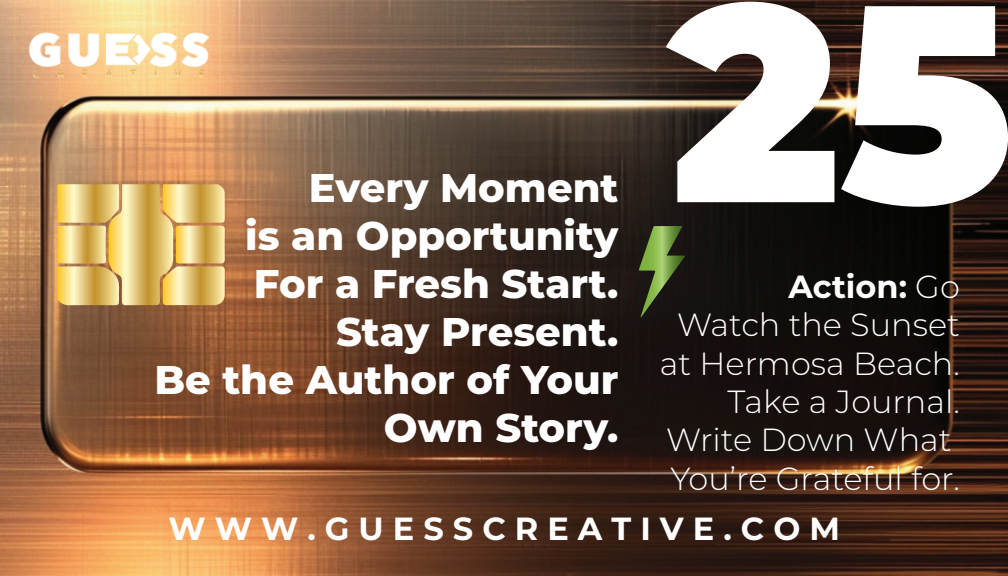
<style>
.page{position:relative;width:1008px;height:576px;background:#fff}
.page>*{position:absolute;margin:0;border:0;box-sizing:border-box;transform-origin:0 0}
.t1{font:900 280px "Montserrat";color:#fff}
.t2{font:800 40px/48px "Montserrat";color:#fff;text-align:right}
.t3{font:300 32px/38.4px "Montserrat";color:#fff;text-align:right}
.t4{font:700 32px "Montserrat";color:#fff}
.s1{font-weight:700}
</style>
<div class="page">
<img style="left:0;top:0;width:1008px;height:576px">
<img style="left:0;top:0;width:240px;height:171px">
<svg style="left:639px;top:226px;width:46px;height:91px;background:#48592d"></svg>
<svg style="left:57px;top:184px;width:168px;height:121px;background:#e2c373"></svg>
<p class="t2" style="left:309px;top:161px;width:311px">Every Moment</p>
<p class="t2" style="left:245px;top:209px;width:375px">is an Opportunity</p>
<h1 class="t1" style="left:670px;top:-107px;width:345px">25</h1>
<p class="t2" style="left:154px;top:257px;width:466px">For a Fresh Start.<br>Stay Present.<br>Be the Author of Your<br>Own Story.</p>
<p class="t3" style="left:660px;top:266px;width:301px"><span class="s1">Action:</span> Go<br>Watch the Sunset at Hermosa Beach.<br>Take a Journal.<br>Write Down What<br>You’re Grateful for.</p>
<p class="t4" style="left:169px;top:506px;width:673px">W W W . G U E S S C R E A T I V E . C O M</p>
</div>
